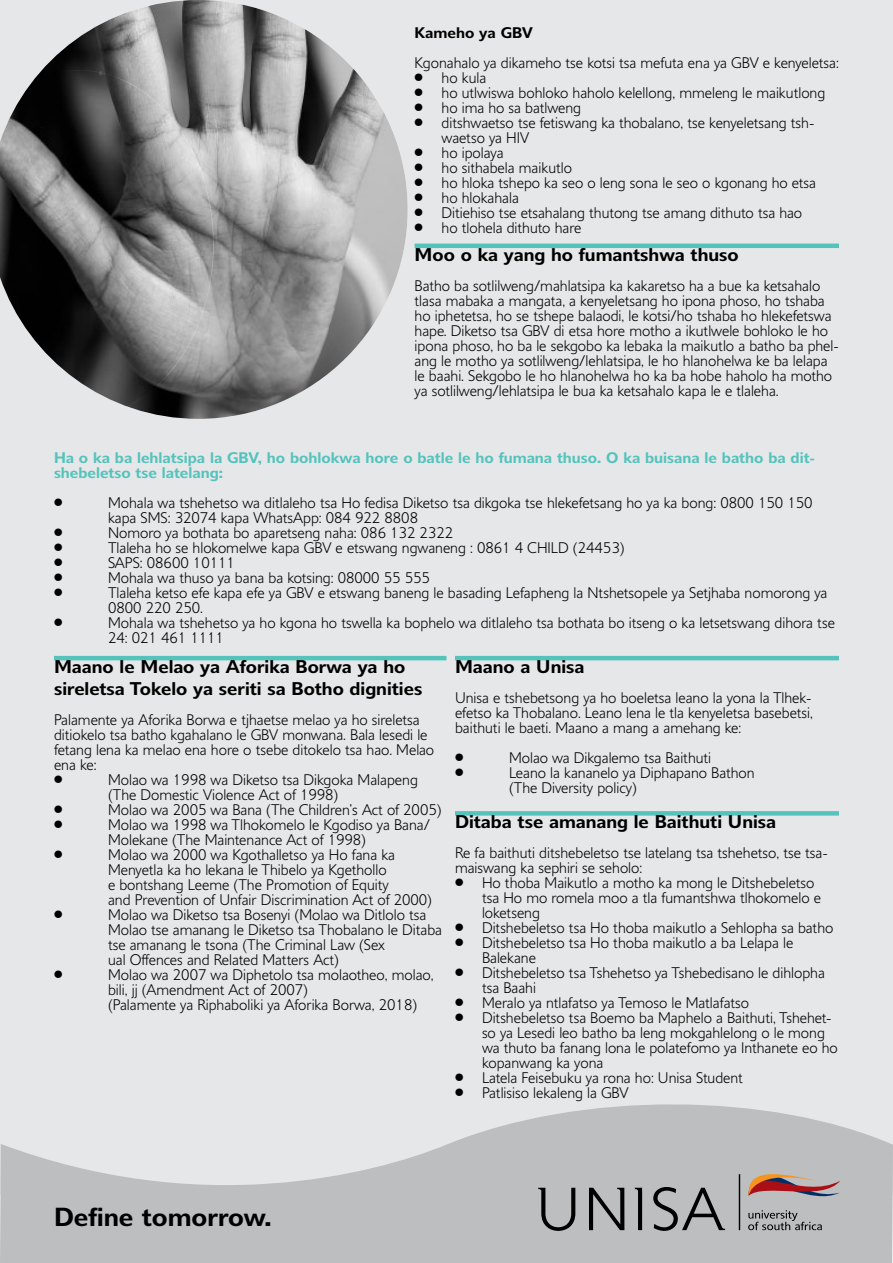
<style>
.page{position:relative;width:893px;height:1263px;background:#fff}
.page>*{position:absolute;margin:0;border:0;box-sizing:border-box;transform-origin:0 0}
.t1{font:600 25.5px "Delargo DT";color:#000}
.t2{font:600 18px/21.6px "Delargo DT";color:#000}
.t3{font:300 15px/15px "Delargo DT";color:#000}
.t4{font:600 15px/15px "Delargo DT";color:#54c3bc}
.t5{font:600 15px "Delargo DT";color:#000}
</style>
<div class="page">
<div style="left:0;top:0;width:893px;height:1195px;background:#e6e7e8"></div>
<svg style="left:0;top:1104px;width:893px;height:159px;fill:#bcbec0"></svg>
<svg style="left:538px;top:1188px;width:37px;height:43px;background:#8d8e90"></svg>
<svg style="left:589px;top:1188px;width:35px;height:42px"></svg>
<svg style="left:635px;top:1188px;width:7px;height:42px"></svg>
<svg style="left:653px;top:1187px;width:72px;height:44px;background:#8f9092"></svg>
<svg style="left:748px;top:1150px;width:92px;height:80px;background:#b0a5a4"></svg>
<hr style="left:739px;top:1174px;width:1px;height:56px;background:#000">
<img style="left:55px;top:0;width:353px;height:417px">
<svg style="left:0;top:56px;width:231px;height:363px;background:#737373"></svg>
<svg style="left:99px;top:71px;width:4px;height:5px"></svg>
<hr style="left:54px;top:656px;width:392px;height:4px;background:#54c3bc">
<hr style="left:455px;top:656px;width:384px;height:4px;background:#54c3bc">
<hr style="left:415px;top:244px;width:424px;height:4px;background:#54c3bc">
<div style="left:455px;top:811px;width:384px;height:5px;background:#54c3bc"></div>
<p class="t5" style="left:415px;top:24px;width:120px">Kameho ya GBV</p>
<p class="t3" style="left:415px;top:55px;width:426px">Kgonahalo ya dikameho tse kotsi tsa mefuta ena ya GBV e kenyeletsa:</p>
<p class="t3" style="left:415px;top:70px;width:73px">• ho kula</p>
<p class="t3" style="left:415px;top:85px;width:412px">• ho utlwiswa bohloko haholo kelellong, mmeleng le maikutlong</p>
<p class="t3" style="left:415px;top:100px;width:168px">• ho ima ho sa batlweng</p>
<p class="t3" style="left:442px;top:115px;width:374px;text-indent:-27px">• ditshwaetso tse fetiswang ka thobalano, tse kenyeletsang tsh&shy;waetso ya HIV</p>
<p class="t3" style="left:415px;top:145px;width:90px">• ho ipolaya</p>
<p class="t3" style="left:415px;top:160px;width:159px">• ho sithabela maikutlo</p>
<p class="t3" style="left:415px;top:175px;width:403px">• ho hloka tshepo ka seo o leng sona le seo o kgonang ho etsa</p>
<p class="t3" style="left:415px;top:190px;width:106px">• ho hlokahala</p>
<p class="t3" style="left:415px;top:205px;width:389px">• Ditiehiso tse etsahalang thutong tse amang dithuto tsa hao</p>
<p class="t3" style="left:415px;top:220px;width:168px">• ho tlohela dithuto hare</p>
<p class="t2" style="left:415px;top:243px;width:326px">Moo o ka yang ho fumantshwa thuso</p>
<p class="t3" style="left:415px;top:278px;width:426px">Batho ba sotlilweng/mahlatsipa ka kakaretso ha a bue ka ketsahalo tlasa mabaka a mangata, a kenyeletsang ho ipona phoso, ho tshaba ho iphetetsa, ho se tshepe balaodi, le kotsi/ho tshaba ho hlekefetswa hape. Diketso tsa GBV di etsa hore motho a ikutlwele bohloko le ho ipona phoso, ho ba le sekgobo ka lebaka la maikutlo a batho ba phel&shy;ang le motho ya sotlilweng/lehlatsipa, le ho hlanohelwa ke ba lelapa le baahi. Sekgobo le ho hlanohelwa ho ka ba hobe haholo ha motho ya sotlilweng/lehlatsipa le bua ka ketsahalo kapa le e tlaleha.</p>
<p class="t4" style="left:54px;top:450px;width:762px">Ha o ka ba lehlatsipa la GBV, ho bohlokwa hore o batle le ho fumana thuso. O ka buisana le batho ba dit&shy;shebeletso tse latelang:</p>
<p class="t3" style="left:54px;top:495px;width:10px">•</p>
<p class="t3" style="left:108px;top:495px;width:706px">Mohala wa tshehetso wa ditlaleho tsa Ho fedisa Diketso tsa dikgoka tse hlekefetsang ho ya ka bong: 0800 150 150 kapa SMS: 32074 kapa WhatsApp: 084 922 8808</p>
<p class="t3" style="left:54px;top:525px;width:10px">•</p>
<p class="t3" style="left:108px;top:525px;width:347px">Nomoro ya bothata bo aparetseng naha: 086 132 2322</p>
<p class="t3" style="left:54px;top:540px;width:10px">•</p>
<p class="t3" style="left:108px;top:540px;width:518px">Tlaleha ho se hlokomelwe kapa GBV e etswang ngwaneng : 0861 4 CHILD (24453)</p>
<p class="t3" style="left:54px;top:555px;width:10px">•</p>
<p class="t3" style="left:108px;top:555px;width:128px">SAPS: 08600 10111</p>
<p class="t3" style="left:54px;top:570px;width:10px">•</p>
<p class="t3" style="left:108px;top:570px;width:323px">Mohala wa thuso ya bana ba kotsing: 08000 55 555</p>
<p class="t3" style="left:54px;top:585px;width:10px">•</p>
<p class="t3" style="left:108px;top:585px;width:721px">Tlaleha ketso efe kapa efe ya GBV e etswang baneng le basading Lefapheng la Ntshetsopele ya Setjhaba nomorong ya<br>0800 220 250.</p>
<p class="t3" style="left:54px;top:615px;width:10px">•</p>
<p class="t3" style="left:108px;top:615px;width:728px">Mohala wa tshehetso ya ho kgona ho tswella ka bophelo wa ditlaleho tsa bothata bo itseng o ka letsetswang dihora tse<br>24: 021 461 1111</p>
<p class="t2" style="left:54px;top:656px;width:370px">Maano le Melao ya Aforika Borwa ya ho sireletsa Tokelo ya seriti sa Botho dignities</p>
<p class="t3" style="left:54px;top:712px;width:382px">Palamente ya Aforika Borwa e tjhaetse melao ya ho sireletsa ditiokelo tsa batho kgahalano le GBV monwana. Bala lesedi le fetang lena ka melao ena hore o tsebe ditokelo tsa hao. Melao ena ke:<br>•</p>
<p class="t3" style="left:108px;top:772px;width:311px">Molao wa 1998 wa Diketso tsa Dikgoka Malapeng (The Domestic Violence Act of 1998)</p>
<p class="t3" style="left:54px;top:802px;width:10px">•</p>
<p class="t3" style="left:108px;top:802px;width:335px">Molao wa 2005 wa Bana (The Children’s Act of 2005)</p>
<p class="t3" style="left:54px;top:817px;width:10px">•</p>
<p class="t3" style="left:108px;top:817px;width:323px">Molao wa 1998 wa Tlhokomelo le Kgodiso ya Bana/<br>Molekane (The Maintenance Act of 1998)</p>
<p class="t3" style="left:54px;top:847px;width:10px">•</p>
<p class="t3" style="left:108px;top:847px;width:326px">Molao wa 2000 wa Kgothalletso ya Ho fana ka Menyetla ka ho lekana le Thibelo ya Kgethollo<br>e bontshang Leeme (The Promotion of Equity<br>and Prevention of Unfair Discrimination Act of 2000)</p>
<p class="t3" style="left:54px;top:907px;width:10px">•</p>
<p class="t3" style="left:108px;top:907px;width:336px">Molao wa Diketso tsa Bosenyi (Molao wa Ditlolo tsa Molao tse amanang le Diketso tsa Thobalano le Ditaba tse amanang le tsona (The Criminal Law (Sex<br>ual Offences and Related Matters Act)</p>
<p class="t3" style="left:54px;top:967px;width:10px">•</p>
<p class="t3" style="left:108px;top:967px;width:327px">Molao wa 2007 wa Diphetolo tsa molaotheo, molao, bili, jj (Amendment Act of 2007)<br>(Palamente ya Riphaboliki ya Aforika Borwa, 2018)</p>
<p class="t2" style="left:455px;top:656px;width:131px">Maano a Unisa</p>
<p class="t3" style="left:455px;top:690px;width:359px;text-align:justify">Unisa e tshebetsong ya ho boeletsa leano la yona la Tlhek&shy;efetso ka Thobalano. Leano lena le tla kenyeletsa basebetsi, baithuti le baeti. Maano a mang a amehang ke:</p>
<p class="t3" style="left:455px;top:750px;width:10px">•</p>
<p class="t3" style="left:509px;top:750px;width:204px">Molao wa Dikgalemo tsa Baithuti</p>
<p class="t3" style="left:455px;top:765px;width:10px">•</p>
<p class="t3" style="left:509px;top:765px;width:247px">Leano la kananelo ya Diphapano Bathon (The Diversity policy)</p>
<p class="t2" style="left:455px;top:811px;width:323px">Ditaba tse amanang le Baithuti Unisa</p>
<p class="t3" style="left:455px;top:845px;width:374px">Re fa baithuti ditshebeletso tse latelang tsa tshehetso, tse tsa&shy;maiswang ka sephiri se seholo:</p>
<p class="t3" style="left:482px;top:875px;width:341px;text-indent:-27px">• Ho thoba Maikutlo a motho ka mong le Ditshebeletso tsa Ho mo romela moo a tla fumantshwa tlhokomelo e loketseng</p>
<p class="t3" style="left:455px;top:920px;width:380px">• Ditshebeletso tsa Ho thoba maikutlo a Sehlopha sa batho</p>
<p class="t3" style="left:482px;top:935px;width:313px;text-indent:-27px">• Ditshebeletso tsa Ho thoba maikutlo a ba Lelapa le<br>Balekane</p>
<p class="t3" style="left:482px;top:965px;width:344px;text-indent:-27px">• Ditshebeletso tsa Tshehetso ya Tshebedisano le dihlopha tsa Baahi</p>
<p class="t3" style="left:455px;top:995px;width:295px">• Meralo ya ntlafatso ya Temoso le Matlafatso</p>
<p class="t3" style="left:482px;top:1010px;width:357px;text-indent:-27px">• Ditshebeletso tsa Boemo ba Maphelo a Baithuti, Tshehet&shy;so ya Lesedi leo batho ba leng mokgahlelong o le mong wa thuto ba fanang lona le polatefomo ya Inthanete eo ho kopanwang ka yona</p>
<p class="t3" style="left:455px;top:1070px;width:289px">• Latela Feisebuku ya rona ho: Unisa Student</p>
<p class="t3" style="left:455px;top:1085px;width:175px">• Patlisiso lekaleng la GBV</p>
<h1 class="t1" style="left:54px;top:1201px;width:219px">Define tomorrow.</h1>
</div>
